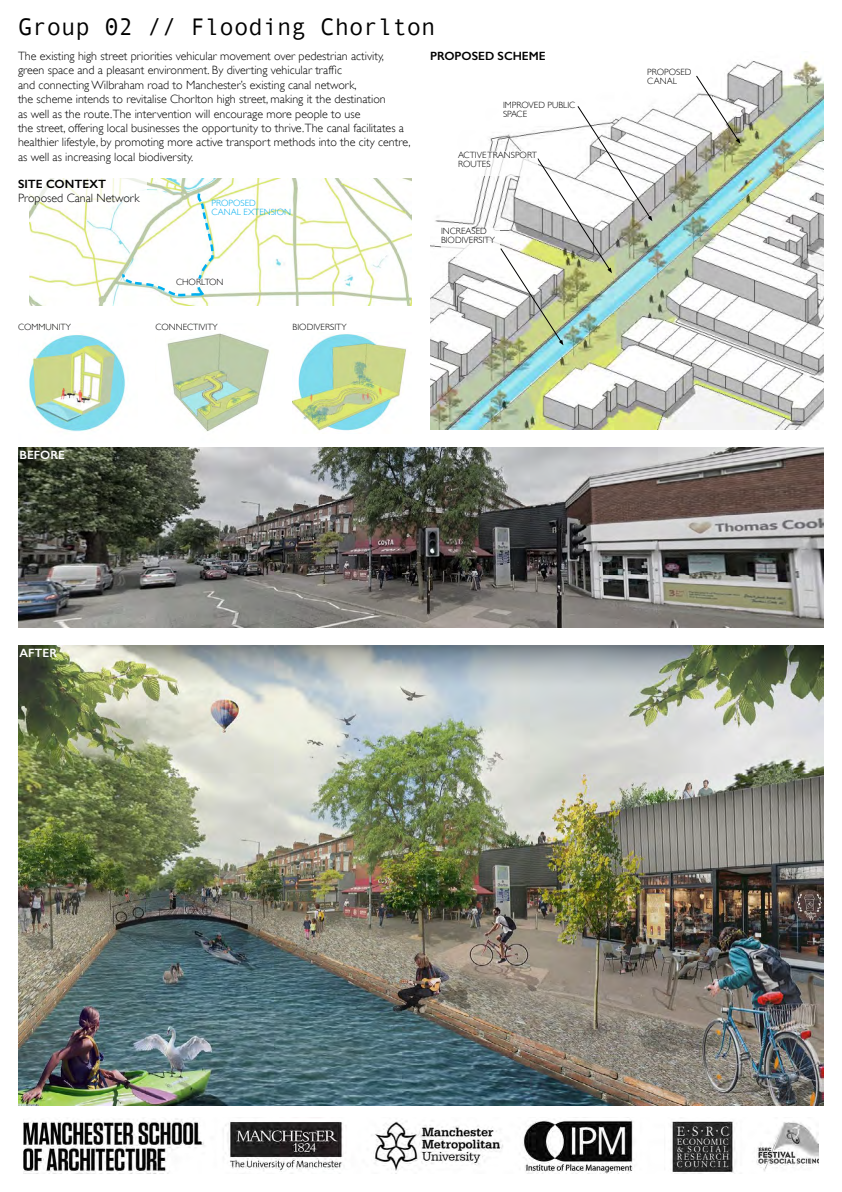
<style>
.page{position:relative;width:842px;height:1192px;background:#fff}
.page>*{position:absolute;margin:0;border:0;box-sizing:border-box;transform-origin:0 0}
.t1{font:24px "Andale Mono";color:#000}
.t2{font:300 12px/14.4px "Gill Sans";color:#000}
.t3{font:600 12px "Gill Sans";color:#000}
.t4{font:600 12px "Gill Sans";color:#fff}
.t5{font:300 9px/9px "Gill Sans";color:#000}
.t6{font:300 9px/9px "Gill Sans";color:#00aeef}
</style>
<div class="page">
<img style="left:24px;top:1117px;width:794px;height:57px">
<img style="left:430px;top:59px;width:394px;height:371px">
<img style="left:18px;top:646px;width:806px;height:460px">
<img style="left:18px;top:448px;width:806px;height:180px">
<img style="left:29px;top:179px;width:383px;height:127px">
<img style="left:29px;top:334px;width:96px;height:98px">
<img style="left:167px;top:333px;width:102px;height:98px">
<img style="left:293px;top:334px;width:114px;height:97px">
<div style="left:176px;top:279px;width:56px;height:6px;background:#fff"></div>
<svg style="left:29px;top:179px;width:117px;height:23px"></svg>
<svg style="left:695px;top:75px;width:45px;height:69px"></svg>
<div style="left:647px;top:69px;width:49px;height:23px;background:#fff"></div>
<div style="left:458px;top:151px;width:79px;height:25px;background:#fff"></div>
<div style="left:441px;top:228px;width:59px;height:28px;background:#fff"></div>
<div style="left:503px;top:102px;width:79px;height:24px;background:#fff"></div>
<img style="left:499px;top:105px;width:153px;height:240px">
<svg style="left:121px;top:191px;width:94px;height:106px"></svg>
<h1 class="t1" style="left:18px;top:11px;width:419px">Group 02 // Flooding Chorlton</h1>
<p class="t2" style="left:18px;top:49px;width:394px">The existing high street priorities vehicular movement over pedestrian activity, green space and a pleasant environment. By diverting vehicular traffic<br>and connecting Wilbraham road to Manchester’s existing canal network,<br>the scheme intends to revitalise Chorlton high street, making it the destination<br>as well as the route.The intervention will encourage more people to use<br>the street, offering local businesses the opportunity to thrive.The canal facilitates a healthier lifestyle, by promoting more active transport methods into the city centre, as well as increasing local biodiversity.</p>
<p class="t3" style="left:430px;top:49px;width:117px">PROPOSED SCHEME</p>
<p class="t5" style="left:503px;top:100px;width:74px">IMPROVED PUBLIC<br>SPACE</p>
<p class="t5" style="left:458px;top:150px;width:80px">ACTIVE TRANSPORT<br>ROUTES</p>
<p class="t3" style="left:18px;top:176px;width:90px">SITE CONTEXT</p>
<p class="t2" style="left:18px;top:191px;width:123px">Proposed Canal Network</p>
<p class="t6" style="left:211px;top:198px;width:81px">PROPOSED<br>CANAL EXTENSION</p>
<p class="t5" style="left:176px;top:278px;width:49px">CHORLTON</p>
<p class="t5" style="left:155px;top:322px;width:64px">CONNECTIVITY</p>
<p class="t5" style="left:18px;top:322px;width:55px">COMMUNITY</p>
<p class="t5" style="left:293px;top:322px;width:55px">BIODIVERSITY</p>
<p class="t4" style="left:20px;top:447px;width:47px">BEFORE</p>
<p class="t5" style="left:441px;top:227px;width:55px">INCREASED<br>BIODIVERSITY</p>
<p class="t5" style="left:647px;top:68px;width:46px">PROPOSED<br>CANAL</p>
<p class="t4" style="left:20px;top:645px;width:39px">AFTER</p>
</div>
